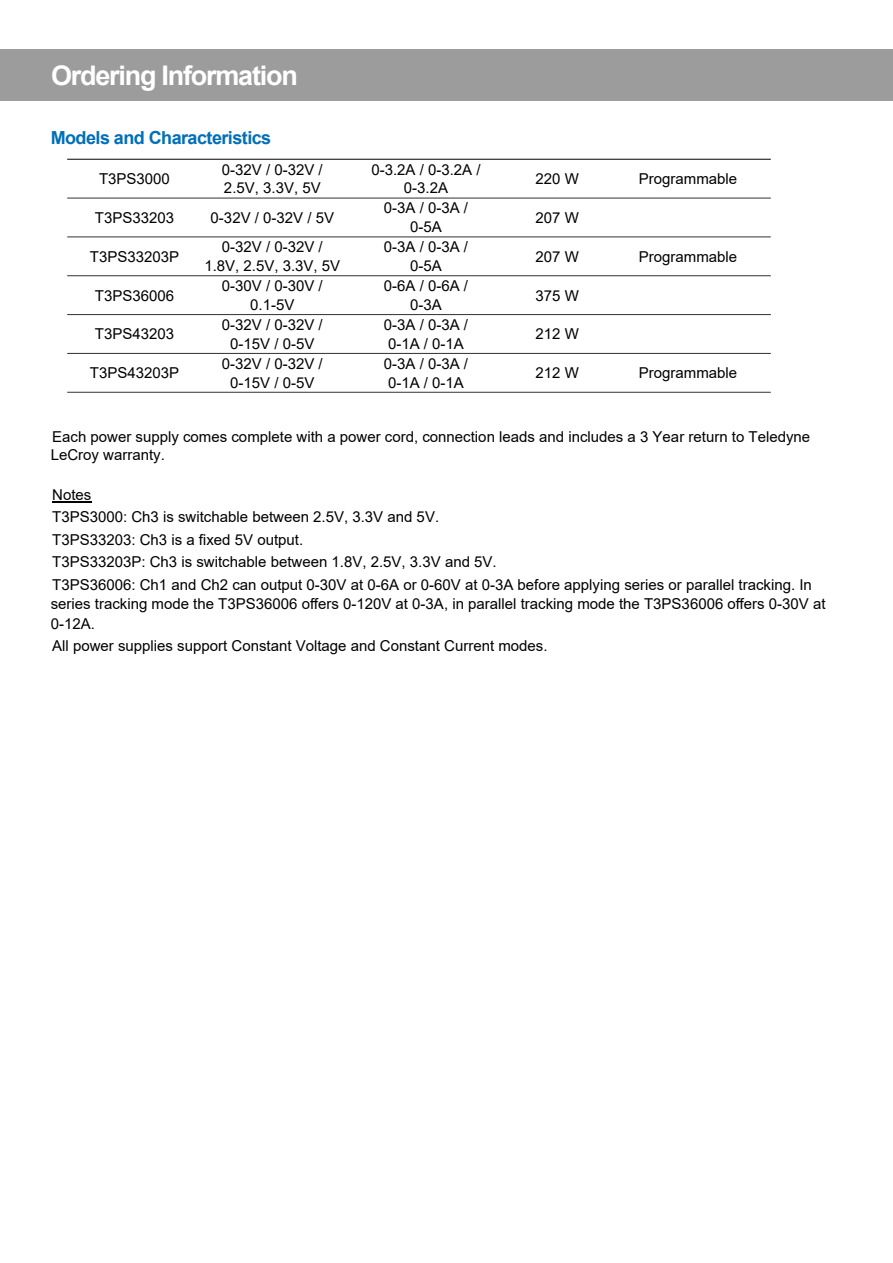
<style>
.page{position:relative;width:893px;height:1263px;background:#fff}
.page>*{position:absolute;margin:0;border:0;box-sizing:border-box;transform-origin:0 0}
.t1{font:700 27px "Arial";letter-spacing:-.045em;color:#fff}
.t2{font:700 18px "Arial";letter-spacing:-.03em;color:#006fb9}
.t3{font:15px/18.8px "Arial";color:#000;text-align:center}
</style>
<div class="page">
<div style="left:0;top:50px;width:893px;height:51px;background:#9c9c9c"></div>
<hr style="left:67px;top:159px;width:704px;height:1px;background:#000">
<hr style="left:67px;top:198px;width:704px;height:1px;background:#32322c">
<hr style="left:67px;top:237px;width:704px;height:1px;background:#32322c">
<hr style="left:67px;top:275px;width:704px;height:1px;background:#32322c">
<hr style="left:67px;top:314px;width:704px;height:1px;background:#32322c">
<hr style="left:67px;top:353px;width:704px;height:1px;background:#32322c">
<hr style="left:67px;top:392px;width:704px;height:1px;background:#32322c">
<hr style="left:52px;top:501px;width:39px;height:1px;background:#000">
<h1 class="t1" style="left:51px;top:56px;width:248px">Ordering Information</h1>
<p class="t2" style="left:51px;top:125px;width:222px">Models and Characteristics</p>
<p class="t3" style="left:99px;top:169px;width:72px">T3PS3000</p>
<p class="t3" style="left:222px;top:160px;width:102px;text-align:left">0-32V / 0-32V /<br>2.5V, 3.3V, 5V</p>
<p class="t3" style="left:371px;top:160px;width:111px">0-3.2A / 0-3.2A /<br>0-3.2A</p>
<p class="t3" style="left:535px;top:169px;width:45px">220 W</p>
<p class="t3" style="left:639px;top:169px;width:100px">Programmable</p>
<p class="t3" style="left:95px;top:208px;width:81px">T3PS33203</p>
<p class="t3" style="left:211px;top:208px;width:125px">0-32V / 0-32V / 5V</p>
<p class="t3" style="left:384px;top:199px;width:86px">0-3A / 0-3A /<br>0-5A</p>
<p class="t3" style="left:535px;top:208px;width:45px">207 W</p>
<p class="t3" style="left:90px;top:247px;width:91px">T3PS33203P</p>
<p class="t3" style="left:204px;top:238px;width:137px">0-32V / 0-32V /<br>1.8V, 2.5V, 3.3V, 5V</p>
<p class="t3" style="left:384px;top:238px;width:86px">0-3A / 0-3A /<br>0-5A</p>
<p class="t3" style="left:535px;top:247px;width:45px">207 W</p>
<p class="t3" style="left:639px;top:247px;width:100px">Programmable</p>
<p class="t3" style="left:95px;top:286px;width:81px">T3PS36006</p>
<p class="t3" style="left:222px;top:276px;width:102px">0-30V / 0-30V /<br>0.1-5V</p>
<p class="t3" style="left:384px;top:276px;width:86px">0-6A / 0-6A /<br>0-3A</p>
<p class="t3" style="left:535px;top:286px;width:45px">375 W</p>
<p class="t3" style="left:95px;top:325px;width:81px">T3PS43203</p>
<p class="t3" style="left:222px;top:315px;width:102px">0-32V / 0-32V /<br>0-15V / 0-5V</p>
<p class="t3" style="left:384px;top:315px;width:86px;text-align:left">0-3A / 0-3A /<br>0-1A / 0-1A</p>
<p class="t3" style="left:535px;top:325px;width:45px">212 W</p>
<p class="t3" style="left:90px;top:363px;width:91px">T3PS43203P</p>
<p class="t3" style="left:222px;top:354px;width:102px">0-32V / 0-32V /<br>0-15V / 0-5V</p>
<p class="t3" style="left:384px;top:354px;width:86px;text-align:left">0-3A / 0-3A /<br>0-1A / 0-1A</p>
<p class="t3" style="left:535px;top:363px;width:45px">212 W</p>
<p class="t3" style="left:639px;top:363px;width:100px">Programmable</p>
<p class="t3" style="left:51px;top:427px;width:761px;text-align:left">Each power supply comes complete with a power cord, connection leads and includes a 3 Year return to Teledyne<br>LeCroy warranty.</p>
<p class="t3" style="left:52px;top:483px;width:761px;line-height:22.5px;text-align:left">Notes<br>T3PS3000: Ch3 is switchable between 2.5V, 3.3V and 5V.<br>T3PS33203: Ch3 is a 昀椀xed 5V output.<br>T3PS33203P: Ch3 is switchable between 1.8V, 2.5V, 3.3V and 5V.<br>T3PS36006: Ch1 and Ch2 can output 0-30V at 0-6A or 0-60V at 0-3A before applying series or parallel tracking. In</p>
<p class="t3" style="left:51px;top:594px;width:776px;line-height:19.5px;text-align:left">series tracking mode the T3PS36006 o昀昀ers 0-120V at 0-3A, in parallel tracking mode the T3PS36006 o昀昀ers 0-30V at<br>0-12A.</p>
<p class="t3" style="left:52px;top:636px;width:497px">All power supplies support Constant Voltage and Constant Current modes.</p>
</div>
